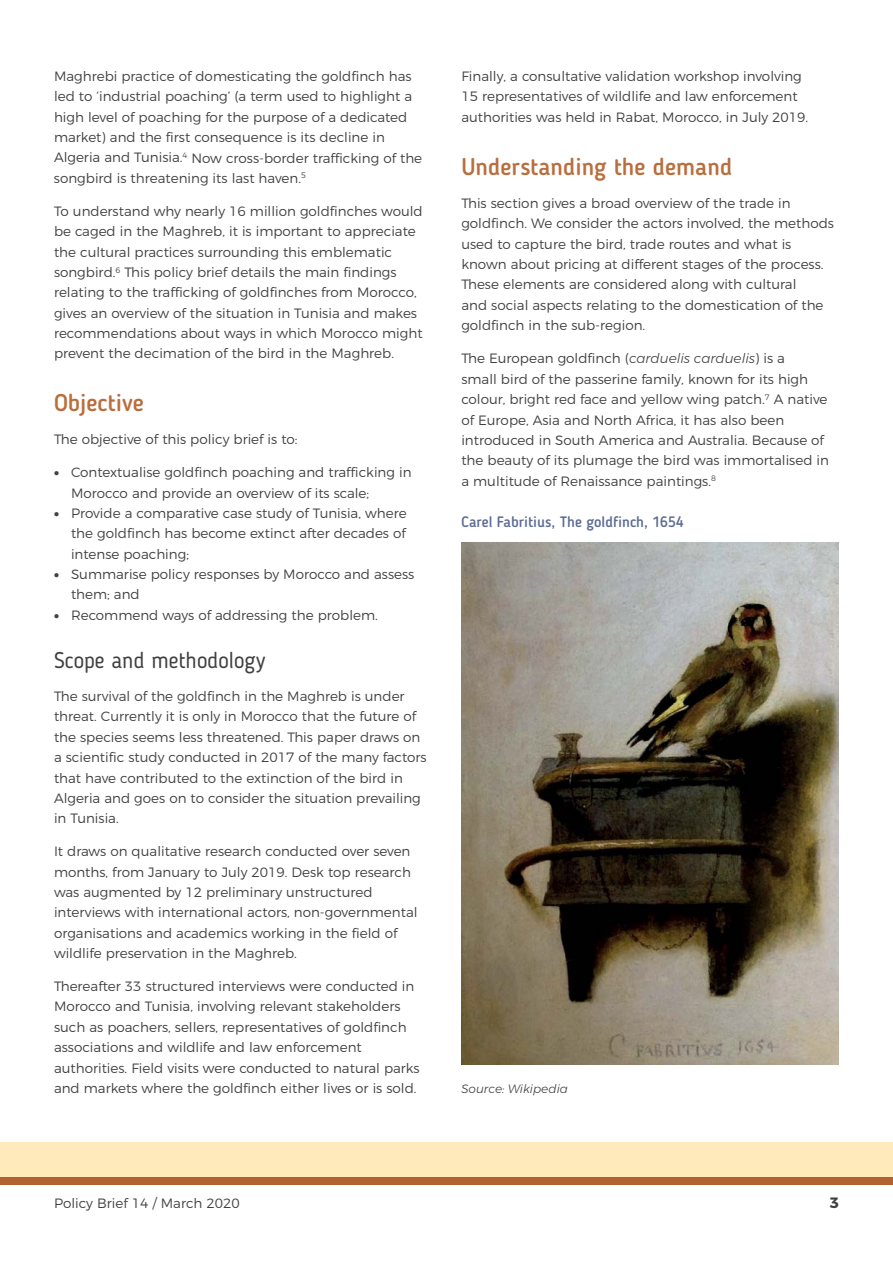
<style>
.page{position:relative;width:893px;height:1263px;background:#fff}
.page>*{position:absolute;margin:0;border:0;box-sizing:border-box;transform-origin:0 0}
.t1{font:500 24px "Blogger Sans";color:#ba6e3d}
.t2{font:22.5px "Blogger Sans";color:#414042}
.t3{font:500 15px "Blogger Sans";color:#5d6c94}
.t4{font:700 15px "Montserrat";color:#414042}
.t5{font:300 13.5px/20.4px "Montserrat";color:#414042}
.t6{font:italic 300 12px "Montserrat";color:#414042}
.s1{font-weight:900}
.s2{font-style:italic}
</style>
<div class="page">
<div style="left:0;top:1176px;width:893px;height:9px;background:#b46132"></div>
<div style="left:0;top:1142px;width:893px;height:34px;background:#ffeabb"></div>
<img style="left:461px;top:542px;width:378px;height:522px">
<p class="t5" style="left:54px;top:65px;width:370px">Maghrebi practice of domesticating the goldfinch has led to ‘industrial poaching’ (a term used to highlight a high level of poaching for the purpose of a dedicated market) and the first consequence is its decline in Algeria and Tunisia.<sup>4</sup> Now cross-border trafficking of the songbird is threatening its last haven.<sup>5</sup></p>
<p class="t5" style="left:54px;top:200px;width:370px">To understand why nearly 16 million goldfinches would be caged in the Maghreb, it is important to appreciate the cultural practices surrounding this emblematic songbird.<sup>6</sup> This policy brief details the main findings relating to the trafficking of goldfinches from Morocco, gives an overview of the situation in Tunisia and makes recommendations about ways in which Morocco might prevent the decimation of the bird in the Maghreb.</p>
<h1 class="t1" style="left:54px;top:388px;width:91px">Objective</h1>
<p class="t5" style="left:54px;top:428px;width:245px">The objective of this policy brief is to:</p>
<p class="t5" style="left:54px;top:461px;width:359px"><span class="s1">∙</span> Contextualise goldfinch poaching and trafficking in</p>
<p class="t5" style="left:71px;top:481px;width:300px">Morocco and provide an overview of its scale;</p>
<p class="t5" style="left:54px;top:502px;width:354px"><span class="s1">∙</span> Provide a comparative case study of Tunisia, where</p>
<p class="t5" style="left:71px;top:522px;width:336px">the goldfinch has become extinct after decades of</p>
<p class="t5" style="left:71px;top:542px;width:120px">intense poaching;</p>
<p class="t5" style="left:54px;top:563px;width:362px"><span class="s1">∙</span> Summarise policy responses by Morocco and assess</p>
<p class="t5" style="left:71px;top:583px;width:70px">them; and</p>
<p class="t5" style="left:54px;top:603px;width:325px"><span class="s1">∙</span> Recommend ways of addressing the problem.</p>
<h2 class="t2" style="left:54px;top:647px;width:213px">Scope and methodology</h2>
<p class="t5" style="left:54px;top:685px;width:374px">The survival of the goldfinch in the Maghreb is under threat. Currently it is only in Morocco that the future of the species seems less threatened. This paper draws on a scientific study conducted in 2017 of the many factors that have contributed to the extinction of the bird in Algeria and goes on to consider the situation prevailing in Tunisia.</p>
<p class="t5" style="left:54px;top:840px;width:365px">It draws on qualitative research conducted over seven months, from January to July 2019. Desk top research was augmented by 12 preliminary unstructured interviews with international actors, non-governmental organisations and academics working in the field of wildlife preservation in the Maghreb.</p>
<p class="t5" style="left:54px;top:975px;width:367px">Thereafter 33 structured interviews were conducted in Morocco and Tunisia, involving relevant stakeholders such as poachers, sellers, representatives of goldfinch associations and wildlife and law enforcement authorities. Field visits were conducted to natural parks and markets where the goldfinch either lives or is sold.</p>
<p class="t5" style="left:461px;top:65px;width:348px">Finally, a consultative validation workshop involving<br>15 representatives of wildlife and law enforcement authorities was held in Rabat, Morocco, in July 2019.</p>
<h1 class="t1" style="left:461px;top:152px;width:272px">Understanding the demand</h1>
<p class="t5" style="left:461px;top:192px;width:374px">This section gives a broad overview of the trade in goldfinch. We consider the actors involved, the methods used to capture the bird, trade routes and what is known about pricing at different stages of the process.<br>These elements are considered along with cultural<br>and social aspects relating to the domestication of the goldfinch in the sub-region.</p>
<p class="t5" style="left:461px;top:347px;width:369px">The European goldfinch (<span class="s2">carduelis carduelis</span>) is a<br>small bird of the passerine family, known for its high colour, bright red face and yellow wing patch.<sup>7</sup> A native of Europe, Asia and North Africa, it has also been introduced in South America and Australia. Because of the beauty of its plumage the bird was immortalised in a multitude of Renaissance paintings.<sup>8</sup></p>
<p class="t3" style="left:461px;top:512px;width:224px">Carel Fabritius, The goldfinch, 1654</p>
<p class="t6" style="left:461px;top:1079px;width:108px">Source: Wikipedia</p>
<p class="t5" style="left:54px;top:1192px;width:187px">Policy Brief 14 / March 2020</p>
<p class="t4" style="left:830px;top:1190px;width:11px">3</p>
</div>
